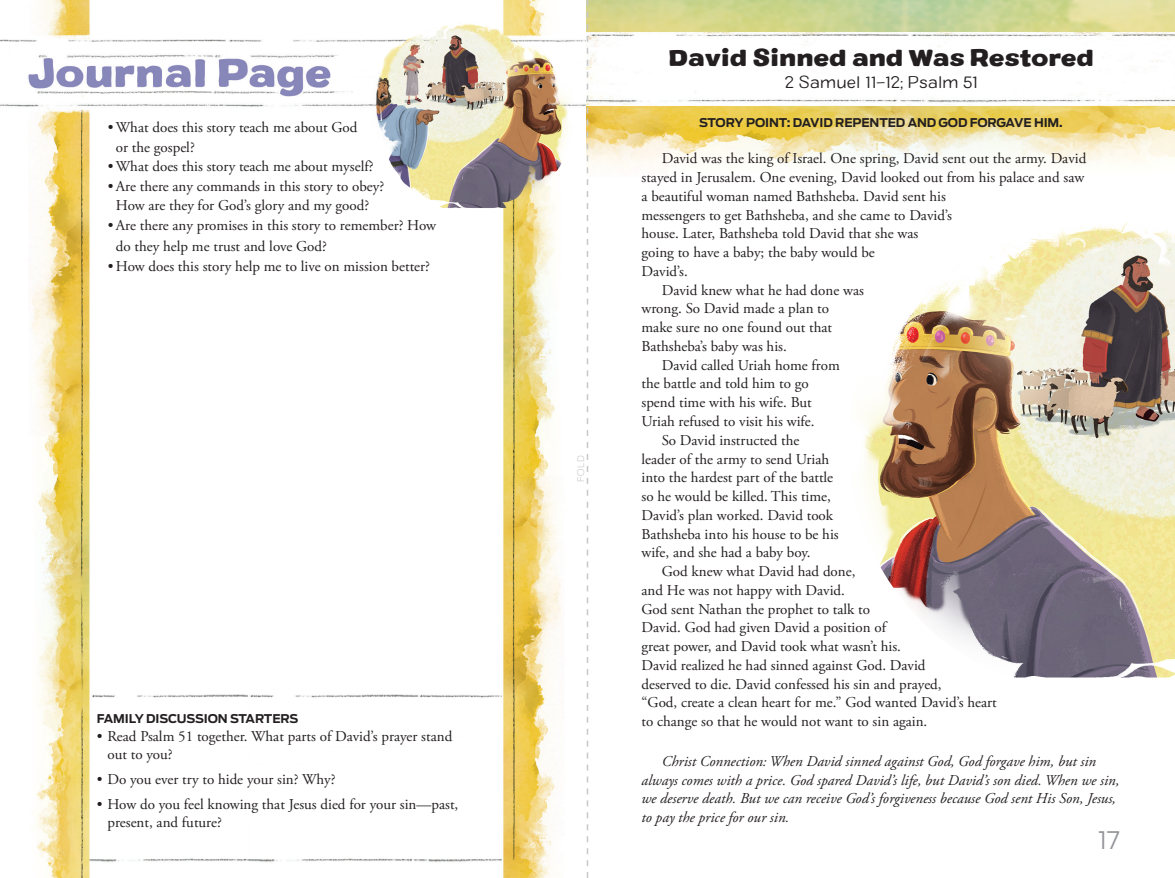
<style>
.page{position:relative;width:1175px;height:878px;background:#fff}
.page>*{position:absolute;margin:0;border:0;box-sizing:border-box;transform-origin:0 0}
.t1{font:300 24px "Antenna";color:#939598}
.t2{font:900 expanded 22.5px "Colby";letter-spacing:-.01em;color:#231f20}
.t3{font:300 expanded 16.5px "Colby";letter-spacing:.01em;color:#231f20}
.t4{font:15px/19.5px "Adobe Garamond Pro";color:#231f20}
.t5{font:italic 15px/18.8px "Adobe Garamond Pro";color:#231f20}
.t6{font:700 12px "Antenna";letter-spacing:-.01em;color:#231f20}
.t7{font:200 9px "Antenna";color:#bcbdc0}
</style>
<div class="page">
<img style="left:585px;top:0;width:589px;height:197px">
<img style="left:588px;top:32px;width:586px;height:73px">
<img style="left:0;top:0;width:585px;height:878px">
<img style="left:368px;top:10px;width:206px;height:206px;border-radius:103px">
<img style="left:848px;top:196px;width:326px;height:482px">
<svg style="left:586px;top:0;width:2px;height:878px"></svg>
<p class="t4" style="left:116px;top:118px;width:243px;text-indent:-8px">•What does this story teach me about God or the gospel?</p>
<p class="t4" style="left:108px;top:157px;width:267px">•What does this story teach me about myself?</p>
<p class="t4" style="left:108px;top:177px;width:278px;text-align:center">•Are there any commands in this story to obey?<br>How are they for God’s glory and my good?</p>
<p class="t4" style="left:116px;top:215px;width:322px;line-height:21px;text-indent:-8px">•Are there any promises in this story to remember? How do they help me trust and love God?</p>
<p class="t4" style="left:108px;top:256px;width:323px">• How does this story help me to live on mission better?</p>
<p class="t6" style="left:97px;top:712px;width:203px">FAMILY DISCUSSION STARTERS</p>
<p class="t4" style="left:107px;top:728px;width:346px;line-height:18px;text-indent:-10px">• Read Psalm 51 together. What parts of David’s prayer stand out to you?</p>
<p class="t4" style="left:97px;top:770px;width:240px">• Do you ever try to hide your sin? Why?</p>
<p class="t4" style="left:107px;top:795px;width:352px;line-height:18px;text-indent:-10px">• How do you feel knowing that Jesus died for your sin—past, present, and future?</p>
<p class="t7" style="left:575px;top:482px;width:29px;rotate:-90deg">FOLD</p>
<h2 class="t2" style="left:668px;top:42px;width:427px">David Sinned and Was Restored</h2>
<p class="t3" style="left:785px;top:72px;width:194px">2 Samuel 11–12; Psalm 51</p>
<p class="t6" style="left:699px;top:115px;width:365px">STORY POINT: DAVID REPENTED AND GOD FORGAVE HIM.</p>
<p class="t4" style="left:662px;top:149px;width:426px">David was the king of Israel. One spring, David sent out the army. David</p>
<p class="t4" style="left:641px;top:168px;width:444px">stayed in Jerusalem. One evening, David looked out from his palace and saw</p>
<p class="t4" style="left:641px;top:187px;width:306px">a beautiful woman named Bathsheba. David sent his</p>
<p class="t4" style="left:641px;top:206px;width:312px">messengers to get Bathsheba, and she came to David’s</p>
<p class="t4" style="left:641px;top:224px;width:278px">house. Later, Bathsheba told David that she was</p>
<p class="t4" style="left:641px;top:243px;width:235px">going to have a baby; the baby would be</p>
<p class="t4" style="left:641px;top:262px;width:48px">David’s.</p>
<p class="t4" style="left:662px;top:281px;width:204px">David knew what he had done was</p>
<p class="t4" style="left:641px;top:299px;width:189px">wrong. So David made a plan to</p>
<p class="t4" style="left:641px;top:318px;width:192px">make sure no one found out that</p>
<p class="t4" style="left:641px;top:337px;width:147px">Bathsheba’s baby was his.</p>
<p class="t4" style="left:662px;top:356px;width:180px">David called Uriah home from</p>
<p class="t4" style="left:641px;top:374px;width:169px">the battle and told him to go</p>
<p class="t4" style="left:641px;top:393px;width:172px">spend time with his wife. But</p>
<p class="t4" style="left:641px;top:412px;width:174px">Uriah refused to visit his wife.</p>
<p class="t4" style="left:662px;top:431px;width:139px">So David instructed the</p>
<p class="t4" style="left:641px;top:449px;width:189px">leader of the army to send Uriah</p>
<p class="t4" style="left:641px;top:468px;width:193px">into the hardest part of the battle</p>
<p class="t4" style="left:641px;top:487px;width:191px">so he would be killed. This time,</p>
<p class="t4" style="left:641px;top:506px;width:193px">David’s plan worked. David took</p>
<p class="t4" style="left:641px;top:524px;width:199px">Bathsheba into his house to be his</p>
<p class="t4" style="left:641px;top:543px;width:171px">wife, and she had a baby boy.</p>
<p class="t4" style="left:662px;top:562px;width:195px">God knew what David had done,</p>
<p class="t4" style="left:641px;top:581px;width:205px">and He was not happy with David.</p>
<p class="t4" style="left:641px;top:599px;width:230px">God sent Nathan the prophet to talk to</p>
<p class="t4" style="left:641px;top:618px;width:246px">David. God had given David a position of</p>
<p class="t4" style="left:641px;top:637px;width:261px">great power, and David took what wasn’t his.</p>
<p class="t4" style="left:641px;top:656px;width:285px">David realized he had sinned against God. David</p>
<p class="t4" style="left:641px;top:674px;width:302px">deserved to die. David confessed his sin and prayed,</p>
<p class="t4" style="left:641px;top:693px;width:357px">“God, create a clean heart for me.” God wanted David’s heart</p>
<p class="t4" style="left:641px;top:712px;width:287px">to change so that he would not want to sin again.</p>
<p class="t5" style="left:641px;top:752px;width:479px;text-indent:20px">Christ Connection: When David sinned against God, God forgave him, but sin always comes with a price. God spared David’s life, but David’s son died. When we sin, we deserve death. But we can receive God’s forgiveness because God sent His Son, Jesus, to pay the price for our sin.</p>
<h1 class="t1" style="left:1098px;top:826px;width:23px">17</h1>
</div>
